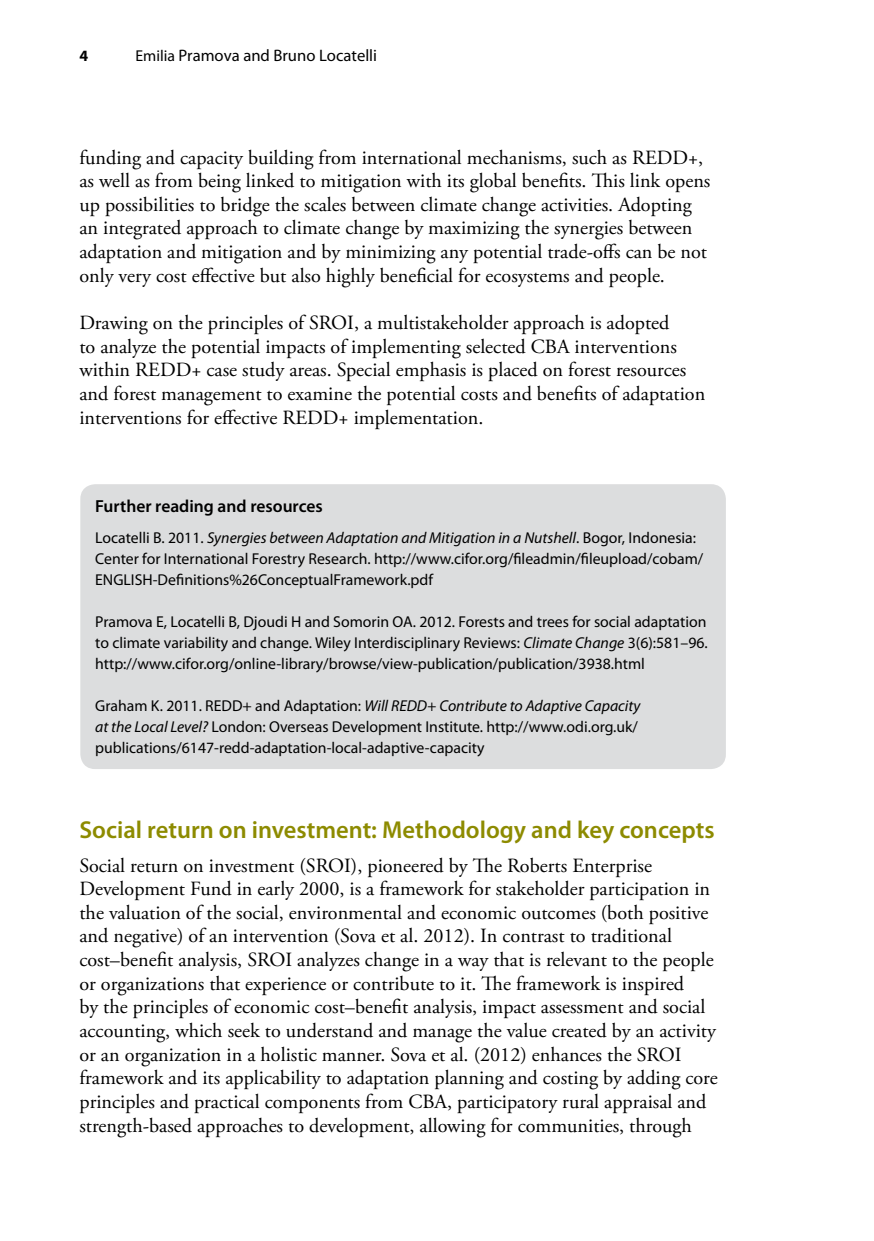
<style>
.page{position:relative;width:874px;height:1241px;background:#fff}
.page>*{position:absolute;margin:0;border:0;box-sizing:border-box;transform-origin:0 0}
.t1{font:600 24.5px "Myriad Pro";color:#8d8b00}
.t2{font:20.12px/23.6px "Adobe Garamond Pro";color:#000}
.t3{font:600 17.5px "Myriad Pro";color:#000}
.t4{font:16.62px "Myriad Pro";color:#000}
.t5{font:15.75px/21px "Myriad Pro";color:#000}
.t6{font:700 15.75px "Myriad Pro";color:#000}
.s1{font-size:15.75px}
.s2{font-style:italic}
</style>
<div class="page">
<div style="left:80px;top:484px;width:645px;height:285px;background:#dcddde;border-radius:15px"></div>
<p class="t6" style="left:79px;top:46px;width:10px">4</p>
<p class="t4" style="left:135px;top:46px;width:243px"><span class="s1">Emilia</span> Pramova and Bruno Locatelli</p>
<p class="t2" style="left:79px;top:146px;width:632px">funding and capacity building from international mechanisms, such as REDD+, as well as from being linked to mitigation with its global benefits. This link opens up possibilities to bridge the scales between climate change activities. Adopting an integrated approach to climate change by maximizing the synergies between adaptation and mitigation and by minimizing any potential trade-offs can be not only very cost effective but also highly beneficial for ecosystems and people.</p>
<p class="t2" style="left:79px;top:311px;width:627px">Drawing on the principles of SROI, a multistakeholder approach is adopted<br>to analyze the potential impacts of implementing selected CBA interventions within REDD+ case study areas. Special emphasis is placed on forest resources and forest management to examine the potential costs and benefits of adaptation interventions for effective REDD+ implementation.</p>
<p class="t3" style="left:95px;top:495px;width:229px">Further reading and resources</p>
<p class="t5" style="left:95px;top:527px;width:609px">Locatelli B. 2011. <span class="s2">Synergies between Adaptation and Mitigation in a Nutshell</span>. Bogor, Indonesia:<br>Center for International Forestry Research. http://www.cifor.org/fileadmin/fileupload/cobam/<br>ENGLISH-Definitions%26ConceptualFramework.pdf</p>
<p class="t5" style="left:95px;top:611px;width:613px;text-align:justify">Pramova E, Locatelli B, Djoudi H and Somorin OA. 2012. Forests and trees for social adaptation to climate variability and change. Wiley Interdisciplinary Reviews: <span class="s2">Climate Change</span> 3(6):581–96. http://www.cifor.org/online-library/browse/view-publication/publication/3938.html</p>
<p class="t5" style="left:95px;top:695px;width:546px">Graham K. 2011. REDD+ and Adaptation: <span class="s2">Will REDD+ Contribute to Adaptive Capacity at the Local Level?</span> London: Overseas Development Institute. http://www.odi.org.uk/ publications/6147-redd-adaptation-local-adaptive-capacity</p>
<p class="t1" style="left:79px;top:814px;width:636px">Social return on investment: Methodology and key concepts</p>
<p class="t2" style="left:79px;top:853px;width:639px">Social return on investment (SROI), pioneered by The Roberts Enterprise Development Fund in early 2000, is a framework for stakeholder participation in the valuation of the social, environmental and economic outcomes (both positive and negative) of an intervention (Sova et al. 2012). In contrast to traditional cost–benefit analysis, SROI analyzes change in a way that is relevant to the people or organizations that experience or contribute to it. The framework is inspired<br>by the principles of economic cost–benefit analysis, impact assessment and social accounting, which seek to understand and manage the value created by an activity or an organization in a holistic manner. Sova et al. (2012) enhances the SROI framework and its applicability to adaptation planning and costing by adding core principles and practical components from CBA, participatory rural appraisal and strength-based approaches to development, allowing for communities, through</p>
</div>
